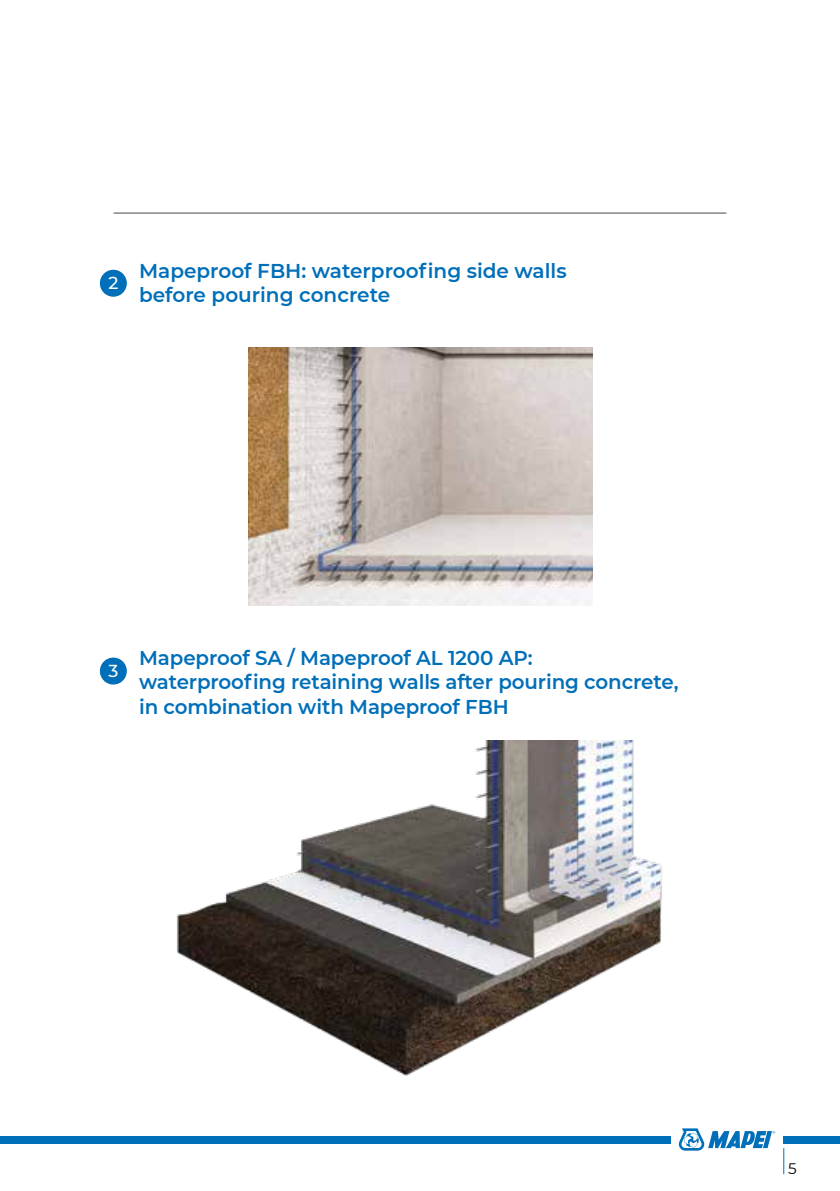
<style>
.page{position:relative;width:840px;height:1191px;background:#fff}
.page>*{position:absolute;margin:0;border:0;box-sizing:border-box;transform-origin:0 0}
.t1{font:600 20px/24px "Montserrat";letter-spacing:-.005em;color:#006fb9}
.t2{font:500 17.4px "Montserrat";color:#fff}
.t3{font:15.2px "Montserrat";color:#000}
</style>
<div class="page">
<svg style="left:783px;top:1148px;width:1px;height:26px"></svg>
<div style="left:0;top:1135px;width:670px;height:8px;background:#006fb9"></div>
<div style="left:783px;top:1135px;width:56px;height:8px;background:#006fb9"></div>
<svg style="left:678px;top:1128px;width:96px;height:22px"></svg>
<hr style="left:113px;top:213px;width:613px;height:1px;background:#4a4a49">
<div style="left:100px;top:657px;width:27px;height:27px;background:#006fb9;border-radius:50%"></div>
<div style="left:100px;top:270px;width:27px;height:27px;background:#006fb9;border-radius:50%"></div>
<img style="left:177px;top:740px;width:485px;height:336px">
<img style="left:248px;top:348px;width:344px;height:257px">
<p class="t2" style="left:108px;top:271px;width:11px">2</p>
<p class="t1" style="left:139px;top:258px;width:429px">Mapeproof FBH: waterproofing side walls before pouring concrete</p>
<p class="t2" style="left:108px;top:658px;width:11px">3</p>
<p class="t1" style="left:139px;top:645px;width:540px">Mapeproof SA / Mapeproof AL 1200 AP: waterproofing retaining walls after pouring concrete, in combination with Mapeproof FBH</p>
<p class="t3" style="left:787px;top:1158px;width:10px">5</p>
</div>
